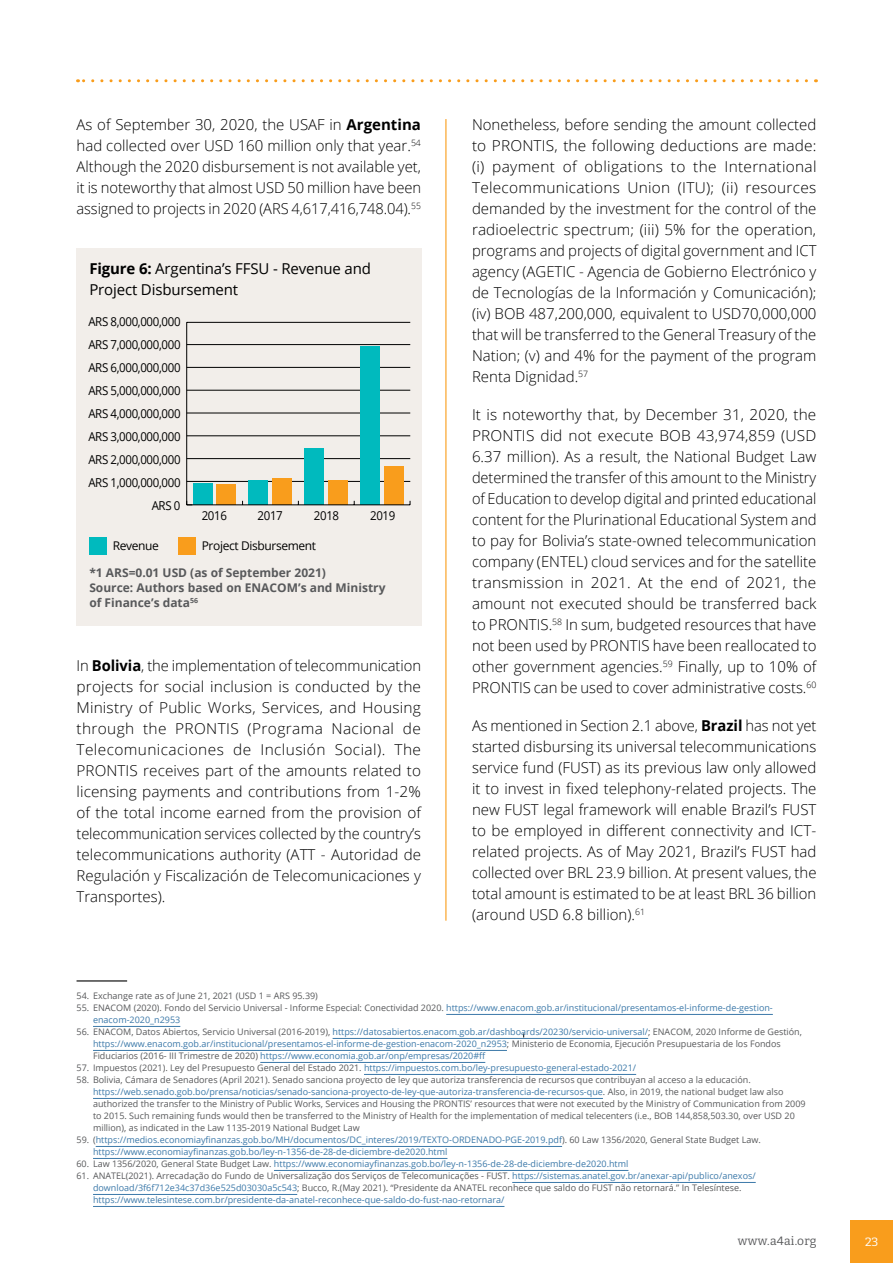
<style>
.page{position:relative;width:893px;height:1263px;background:#fff}
.page>*{position:absolute;margin:0;border:0;box-sizing:border-box;transform-origin:0 0}
.t1{font:300 15px/21px "Open Sans";color:#000;text-align:justify}
.t2{font:15px/21px "Open Sans";letter-spacing:-.01em;color:#000}
.t3{font:12.3px/23px "Open Sans";letter-spacing:-.03em;color:#000;text-align:justify;scale:.93 1}
.t4{font:700 12px/15px "Open Sans";color:#58595b}
.t5{font:12px "Open Sans";letter-spacing:-.03em;color:#000}
.t6{font:12px "Bitter";letter-spacing:.02em;color:#58595b}
.t7{font:12px "Bitter";color:#fff}
.t8{font:9px/12px "Open Sans";color:#3c79a9}
.t9{font:9px/12px "Open Sans";color:#58595b}
.s1{font-weight:700}
.s2{color:#58595b}
.s3{color:#3c79a9}
</style>
<div class="page">
<div style="left:76px;top:248px;width:345px;height:377px;background:#f2eeea"></div>
<div style="left:89px;top:537px;width:18px;height:18px;background:#00babe"></div>
<div style="left:178px;top:537px;width:18px;height:18px;background:#f99d1c"></div>
<hr style="left:187px;top:481px;width:223px;height:1px;background:#000">
<hr style="left:187px;top:458px;width:223px;height:1px;background:#000">
<hr style="left:187px;top:436px;width:223px;height:1px;background:#000">
<hr style="left:187px;top:413px;width:223px;height:1px;background:#000">
<hr style="left:187px;top:390px;width:223px;height:1px;background:#000">
<hr style="left:187px;top:367px;width:223px;height:1px;background:#000">
<hr style="left:187px;top:344px;width:223px;height:1px;background:#000">
<hr style="left:186px;top:322px;width:1px;height:183px;background:#000">
<hr style="left:187px;top:322px;width:223px;height:1px;background:#000">
<div style="left:193px;top:483px;width:19px;height:22px;background:#00babe"></div>
<div style="left:217px;top:485px;width:19px;height:20px;background:#f99d1c"></div>
<div style="left:248px;top:480px;width:20px;height:25px;background:#00babe"></div>
<div style="left:272px;top:478px;width:20px;height:27px;background:#f99d1c"></div>
<div style="left:304px;top:448px;width:20px;height:57px;background:#00babe"></div>
<div style="left:328px;top:480px;width:20px;height:25px;background:#f99d1c"></div>
<div style="left:360px;top:347px;width:20px;height:158px;background:#00babe"></div>
<div style="left:384px;top:466px;width:20px;height:39px;background:#f99d1c"></div>
<hr style="left:187px;top:505px;width:223px;height:1px;background:#000">
<svg style="left:186px;top:501px;width:6px;height:5px"></svg>
<hr style="left:446px;top:1014px;width:327px;height:1px;background:#3c79a9">
<hr style="left:93px;top:1026px;width:87px;height:1px;background:#3c79a9">
<hr style="left:333px;top:1038px;width:315px;height:1px;background:#3c79a9">
<hr style="left:93px;top:1050px;width:414px;height:1px;background:#3c79a9">
<hr style="left:260px;top:1062px;width:225px;height:1px;background:#3c79a9">
<hr style="left:364px;top:1074px;width:272px;height:1px;background:#3c79a9">
<hr style="left:93px;top:1098px;width:510px;height:1px;background:#3c79a9">
<hr style="left:96px;top:1146px;width:466px;height:1px;background:#3c79a9">
<hr style="left:93px;top:1158px;width:354px;height:1px;background:#3c79a9">
<hr style="left:274px;top:1170px;width:354px;height:1px;background:#3c79a9">
<hr style="left:512px;top:1182px;width:244px;height:1px;background:#3c79a9">
<hr style="left:93px;top:1194px;width:204px;height:1px;background:#3c79a9">
<hr style="left:93px;top:1206px;width:411px;height:1px;background:#3c79a9">
<hr style="left:77px;top:980px;width:50px;height:1px;background:#000">
<hr style="left:445px;top:119px;width:1px;height:802px;background:#f99d1c">
<div style="left:850px;top:1220px;width:43px;height:43px;background:#f99d1c"></div>
<svg style="left:78px;top:79px;width:728px;height:3px"></svg>
<p class="t1" style="left:77px;top:113px;width:346px">As of September 30, 2020, the USAF in <span class="s1">Argentina </span>had collected over USD 160 million only that year.<sup>54<br></sup>Although the 2020 disbursement is not available yet, it is noteworthy that almost USD 50 million have been assigned to projects in 2020 (ARS 4,617,416,748.04).<sup>55</sup></p>
<p class="t2" style="left:89px;top:258px;width:283px"><span class="s1">Figure 6:</span> Argentina’s FFSU - Revenue and<br>Project Disbursement</p>
<p class="t3" style="left:88px;top:310px;width:101px">ARS 8,000,000,000</p>
<p class="t3" style="left:88px;top:356px;width:101px">ARS 6,000,000,000<br>ARS 5,000,000,000<br>ARS 4,000,000,000<br>ARS 3,000,000,000<br>ARS 2,000,000,000</p>
<p class="t3" style="left:88px;top:333px;width:101px">ARS 7,000,000,000</p>
<p class="t3" style="left:88px;top:470px;width:101px;text-align:right">ARS 1,000,000,000<br>ARS 0</p>
<p class="t3" style="left:202px;top:504px;width:29px">2016</p>
<p class="t3" style="left:258px;top:504px;width:29px">2017</p>
<p class="t3" style="left:314px;top:504px;width:29px">2018</p>
<p class="t3" style="left:370px;top:504px;width:29px">2019</p>
<p class="t5" style="left:113px;top:538px;width:48px">Revenue</p>
<p class="t5" style="left:202px;top:538px;width:116px">Project Disbursement</p>
<p class="t4" style="left:89px;top:565px;width:298px">*1 ARS=0.01 USD (as of September 2021)<br>Source: Authors based on ENACOM’s and Ministry of Finance’s data<sup>56</sup></p>
<p class="t1" style="left:77px;top:654px;width:346px">In <span class="s1">Bolivia</span>, the implementation of telecommunication projects for social inclusion is conducted by the Ministry of Public Works, Services, and Housing through the PRONTIS (Programa Nacional de Telecomunicaciones de Inclusión Social). The PRONTIS receives part of the amounts related to licensing payments and contributions from 1-2% of the total income earned from the provision of telecommunication services collected by the country’s telecommunications authority (ATT - Autoridad de Regulación y Fiscalización de Telecomunicaciones y Transportes).</p>
<p class="t1" style="left:472px;top:113px;width:346px">Nonetheless, before sending the amount collected to PRONTIS, the following deductions are made: (i) payment of obligations to the International Telecommunications Union (ITU); (ii) resources demanded by the investment for the control of the radioelectric spectrum; (iii) 5% for the operation, programs and projects of digital government and ICT agency (AGETIC - Agencia de Gobierno Electrónico y de Tecnologías de la Información y Comunicación); (iv) BOB 487,200,000, equivalent to USD70,000,000 that will be transferred to the General Treasury of the Nation; (v) and 4% for the payment of the program Renta Dignidad.<sup>57</sup></p>
<p class="t1" style="left:472px;top:403px;width:346px">It is noteworthy that, by December 31, 2020, the PRONTIS did not execute BOB 43,974,859 (USD 6.37 million). As a result, the National Budget Law determined the transfer of this amount to the Ministry of Education to develop digital and printed educational content for the Plurinational Educational System and to pay for Bolivia’s state-owned telecommunication company (ENTEL) cloud services and for the satellite transmission in 2021. At the end of 2021, the amount not executed should be transferred back to PRONTIS.<sup>58</sup> In sum, budgeted resources that have not been used by PRONTIS have been reallocated to other government agencies.<sup>59</sup> Finally, up to 10% of PRONTIS can be used to cover administrative costs.<sup>60</sup></p>
<p class="t1" style="left:472px;top:714px;width:346px">As mentioned in Section 2.1 above, <span class="s1">Brazil</span> has not yet started disbursing its universal telecommunications service fund (FUST) as its previous law only allowed it to invest in fixed telephony-related projects. The new FUST legal framework will enable Brazil’s FUST to be employed in different connectivity and ICT&shy;related projects. As of May 2021, Brazil’s FUST had collected over BRL 23.9 billion. At present values, the total amount is estimated to be at least BRL 36 billion (around USD 6.8 billion).<sup>61</sup></p>
<p class="t9" style="left:77px;top:990px;width:243px">54. Exchange rate as of June 21, 2021 (USD 1 = ARS 95.39)</p>
<p class="t8" style="left:93px;top:1002px;width:681px;text-indent:-16px"><span class="s2">55. ENACOM (2020). Fondo del Servicio Universal - Informe Especial: Conectividad 2020.</span> https://www.enacom.gob.ar/institucional/presentamos-el-informe-de-gestion&shy;enacom-2020_n2953</p>
<p class="t8" style="left:93px;top:1026px;width:710px;text-indent:-16px"><span class="s2">56. ENACOM, Datos Abiertos, Servicio Universal (2016-2019),</span> https://datosabiertos.enacom.gob.ar/dashboards/20230/servicio-universal/<span class="s2">; ENACOM, 2020 Informe de Gestión, </span>https://www.enacom.gob.ar/institucional/presentamos-el-informe-de-gestion-enacom-2020_n2953<span class="s2">; Ministerio de Economia, Ejecución Presupuestaria de los Fondos<br>Fiduciarios (2016- III Trimestre de 2020)</span> https://www.economia.gob.ar/onp/empresas/2020#ff</p>
<p class="t8" style="left:77px;top:1062px;width:561px"><span class="s2">57. Impuestos (2021). Ley del Presupuesto General del Estado 2021.</span> https://impuestos.com.bo/ley-presupuesto-general-estado-2021/</p>
<p class="t9" style="left:93px;top:1074px;width:714px;text-indent:-16px">58. Bolivia, Cámara de Senadores (April 2021). Senado sanciona proyecto de ley que autoriza transferencia de recursos que contribuyan al acceso a la educación. <span class="s3">https://web.senado.gob.bo/prensa/noticias/senado-sanciona-proyecto-de-ley-que-autoriza-transferencia-de-recursos-que</span>. Also, in 2019, the national budget law also authorized the transfer to the Ministry of Public Works, Services and Housing the PRONTIS’ resources that were not executed by the Ministry of Communication from 2009 to 2015. Such remaining funds would then be transferred to the Ministry of Health for the implementation of medical telecenters (i.e., BOB 144,858,503.30, over USD 20 million), as indicated in the Law 1135-2019 National Budget Law</p>
<p class="t8" style="left:93px;top:1134px;width:669px;text-indent:-16px"><span class="s2">59. (</span>https://medios.economiayfinanzas.gob.bo/MH/documentos/DC_interes/2019/TEXTO-ORDENADO-PGE-2019.pdf<span class="s2">). 60 Law 1356/2020, General State Budget Law. </span>https://www.economiayfinanzas.gob.bo/ley-n-1356-de-28-de-diciembre-de2020.html</p>
<p class="t8" style="left:77px;top:1158px;width:553px"><span class="s2">60. Law 1356/2020, General State Budget Law.</span> https://www.economiayfinanzas.gob.bo/ley-n-1356-de-28-de-diciembre-de2020.html</p>
<p class="t8" style="left:93px;top:1170px;width:664px;text-indent:-16px"><span class="s2">61. ANATEL(2021). Arrecadação do Fundo de Universalização dos Serviços de Telecomunicações - FUST.</span> https://sistemas.anatel.gov.br/anexar-api/publico/anexos/ download/3f6f712e34c37d36e525d03030a5c543<span class="s2">; Bucco, R.(May 2021). “Presidente da ANATEL reconhece que saldo do FUST não retornará.” In Telesíntese. </span>https://www.telesintese.com.br/presidente-da-anatel-reconhece-que-saldo-do-fust-nao-retornara/</p>
<p class="t6" style="left:738px;top:1233px;width:80px">www.a4ai.org</p>
<p class="t7" style="left:865px;top:1234px;width:15px">23</p>
</div>
